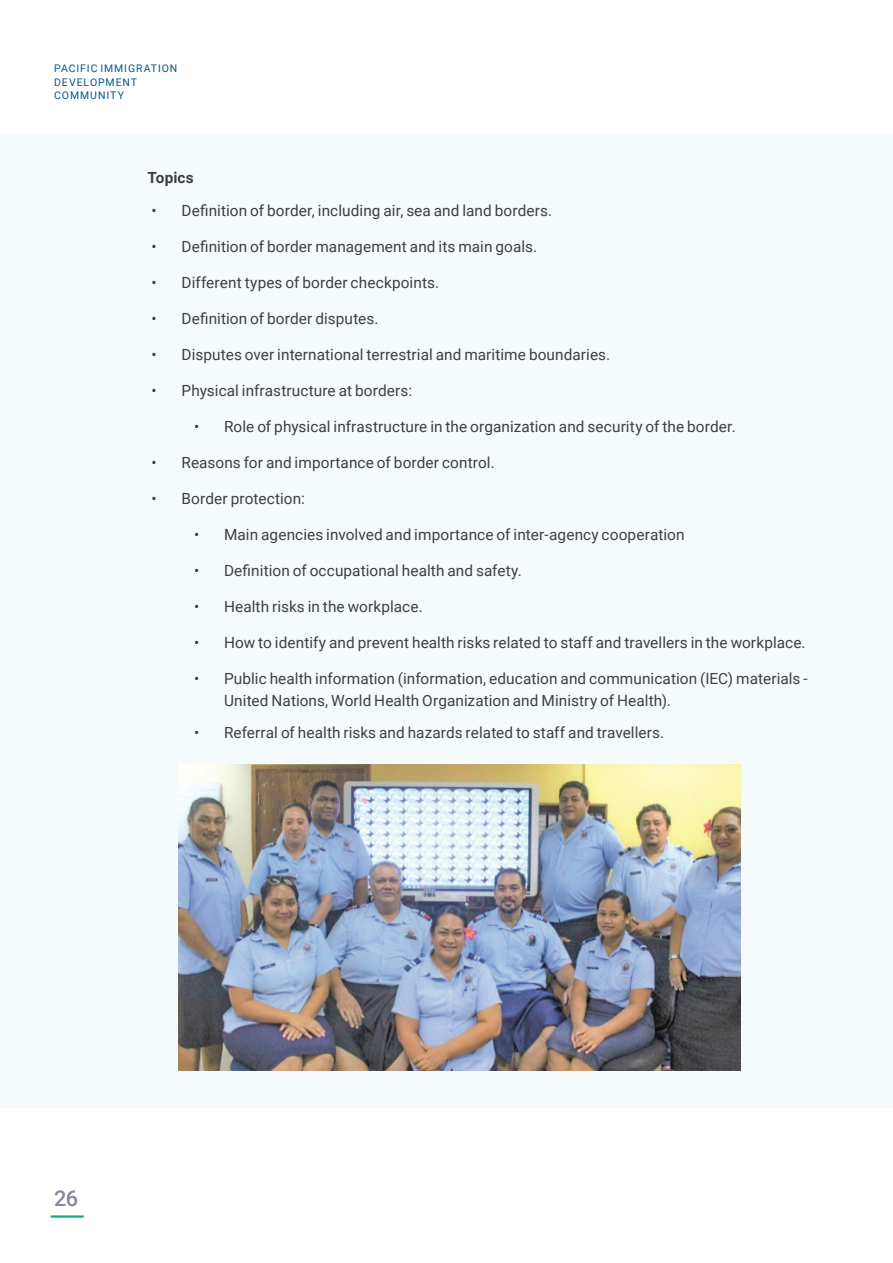
<style>
.page{position:relative;width:893px;height:1263px;background:#fff}
.page>*{position:absolute;margin:0;border:0;box-sizing:border-box;transform-origin:0 0}
.t1{font:500 21.75px "Roboto";color:#83889d}
.t2{font:15.3px/22.5px "Roboto";letter-spacing:.005em;color:#3e3e3f}
.t3{font:700 15.3px "Roboto";letter-spacing:.005em;color:#3e3e3f}
.t4{font:10.5px/13.5px "Roboto";letter-spacing:.085em;color:#005888}
</style>
<div class="page">
<div style="left:0;top:135px;width:893px;height:972px;background:#f5fbfd"></div>
<hr style="left:51px;top:1215px;width:33px;height:3px;background:#19a786">
<img style="left:179px;top:765px;width:561px;height:306px">
<p class="t4" style="left:54px;top:61px;width:125px">PACIFIC IMMIGRATION<br>DEVELOPMENT<br>COMMUNITY</p>
<p class="t3" style="left:148px;top:167px;width:48px">Topics</p>
<p class="t2" style="left:152px;top:199px;width:402px">• Definition of border, including air, sea and land borders.</p>
<p class="t2" style="left:152px;top:235px;width:387px">• Definition of border management and its main goals.</p>
<p class="t2" style="left:152px;top:271px;width:289px">• Different types of border checkpoints.</p>
<p class="t2" style="left:152px;top:307px;width:228px">• Definition of border disputes.</p>
<p class="t2" style="left:152px;top:343px;width:460px">• Disputes over international terrestrial and maritime boundaries.</p>
<p class="t2" style="left:152px;top:379px;width:262px">• Physical infrastructure at borders:</p>
<p class="t2" style="left:194px;top:415px;width:543px">• Role of physical infrastructure in the organization and security of the border.</p>
<p class="t2" style="left:152px;top:451px;width:345px">• Reasons for and importance of border control.</p>
<p class="t2" style="left:152px;top:487px;width:155px">• Border protection:</p>
<p class="t2" style="left:194px;top:523px;width:492px">• Main agencies involved and importance of inter-agency cooperation</p>
<p class="t2" style="left:194px;top:559px;width:329px">• Definition of occupational health and safety.</p>
<p class="t2" style="left:194px;top:595px;width:230px">• Health risks in the workplace.</p>
<p class="t2" style="left:194px;top:631px;width:613px">• How to identify and prevent health risks related to staff and travellers in the workplace.</p>
<p class="t2" style="left:224px;top:667px;width:585px;text-indent:-30px">• Public health information (information, education and communication (IEC) materials -<br>United Nations, World Health Organization and Ministry of Health).</p>
<p class="t2" style="left:194px;top:721px;width:472px">• Referral of health risks and hazards related to staff and travellers.</p>
<h1 class="t1" style="left:54px;top:1183px;width:26px">26</h1>
</div>
